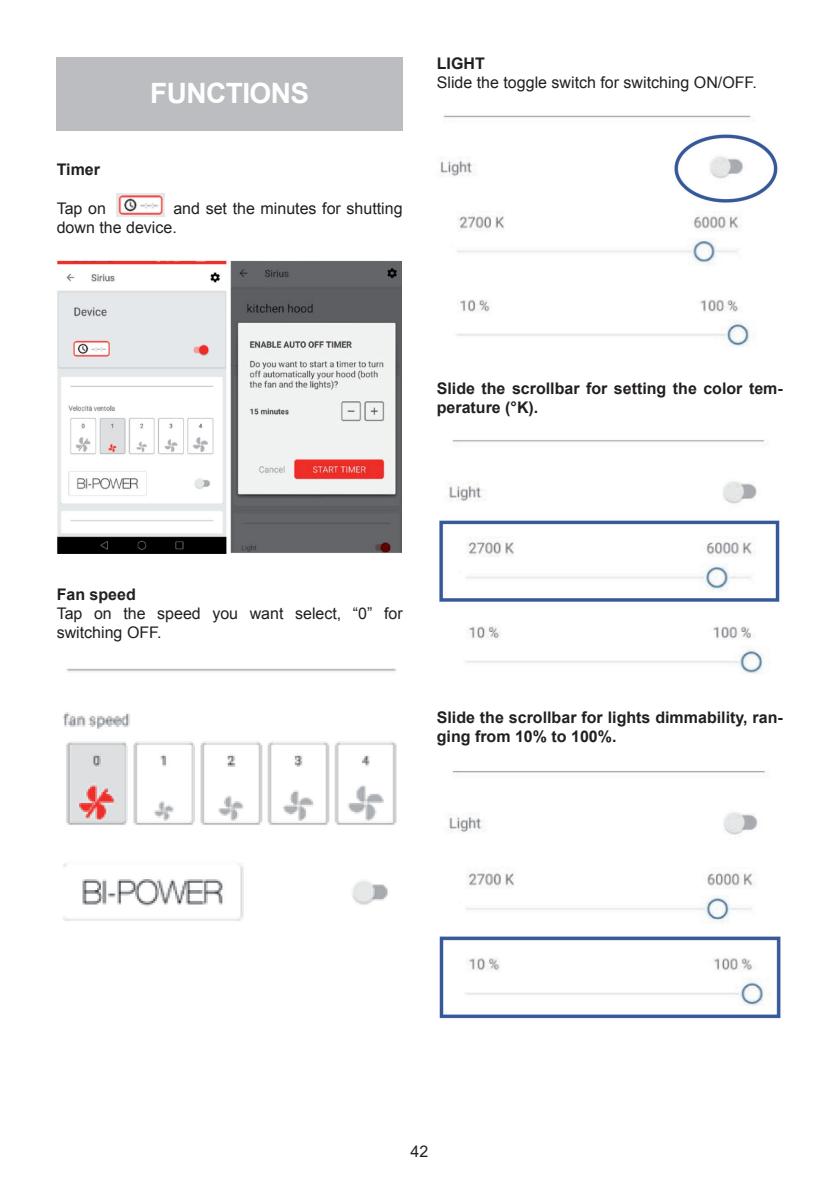
<style>
.page{position:relative;width:840px;height:1191px;background:#fff}
.page>*{position:absolute;margin:0;border:0;box-sizing:border-box;transform-origin:0 0}
.t1{font:700 28px "Arial";letter-spacing:-.02em;color:#fff}
.t2{font:16px/19.2px "Arial";color:#231f20}
.t3{font:700 16px/19.2px "Arial";color:#231f20}
.s1{font-weight:700}
</style>
<div class="page">
<div style="left:57px;top:57px;width:346px;height:74px;background:#bcbdc0"></div>
<img style="left:116px;top:193px;width:49px;height:23px">
<img style="left:57px;top:260px;width:345px;height:293px">
<img style="left:63px;top:668px;width:334px;height:253px">
<img style="left:440px;top:115px;width:338px;height:232px">
<img style="left:439px;top:440px;width:341px;height:234px">
<img style="left:439px;top:771px;width:342px;height:248px">
<p class="t1" style="left:150px;top:75px;width:160px">FUNCTIONS</p>
<p class="t3" style="left:57px;top:161px;width:45px">Timer</p>
<p class="t2" style="left:57px;top:199px;width:51px">Tap on</p>
<p class="t2" style="left:57px;top:199px;width:347px;text-indent:117px">and set the minutes for shutting down the device.</p>
<p class="t2" style="left:437px;top:54px;width:322px"><span class="s1">LIGHT<br></span>Slide the toggle switch for switching ON/OFF.</p>
<p class="t3" style="left:437px;top:379px;width:347px">Slide the scrollbar for setting the color tem&shy;perature (°K).</p>
<p class="t2" style="left:57px;top:585px;width:347px"><span class="s1">Fan speed<br></span>Tap on the speed you want select, “0” for switching OFF.</p>
<p class="t3" style="left:437px;top:709px;width:347px">Slide the scrollbar for lights dimmability, ran&shy;ging from 10% to 100%.</p>
<p class="t2" style="left:411px;top:1142px;width:19px">43</p>
<p class="t2" style="left:419px;top:1142px;width:10px">2</p>
</div>
